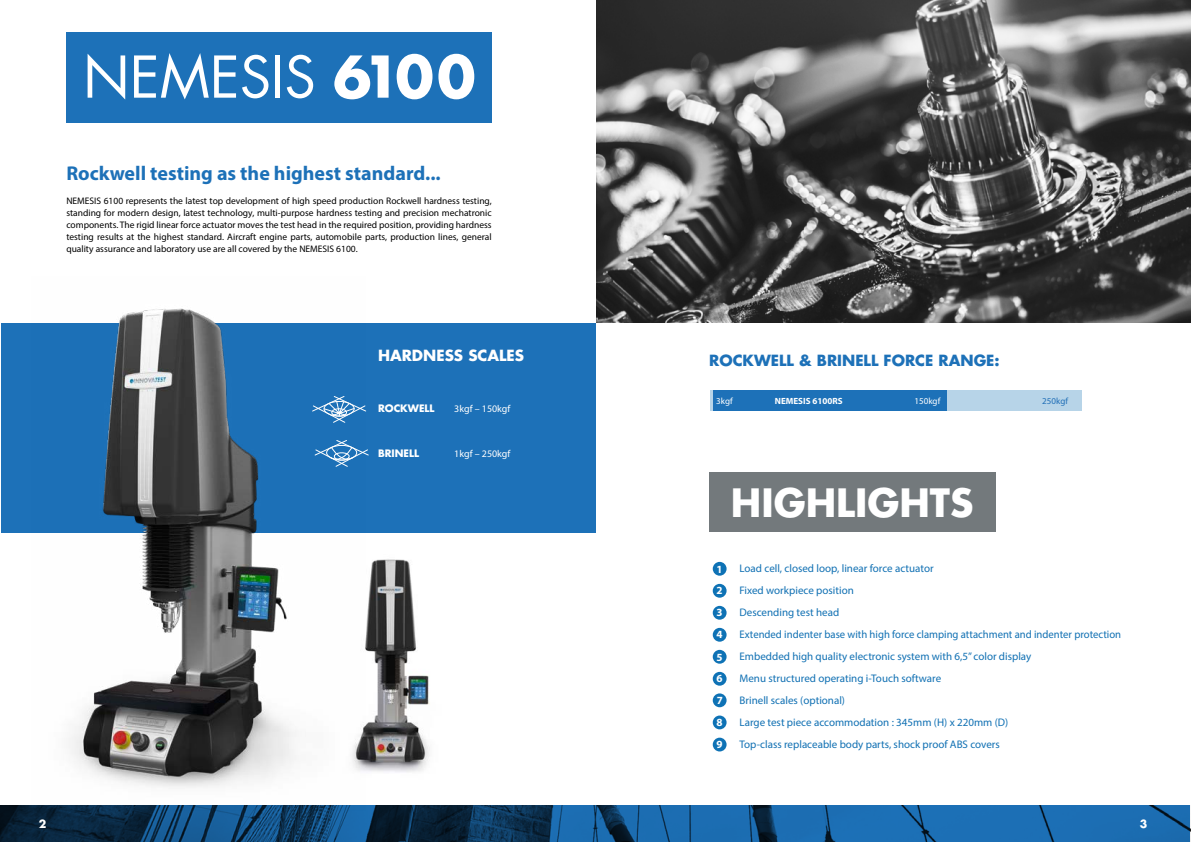
<style>
.page{position:relative;width:1191px;height:842px;background:#fff}
.page>*{position:absolute;margin:0;border:0;box-sizing:border-box;transform-origin:0 0}
.t1{font:56px "Futura CE";color:#fff}
.t2{font:700 38px "Futura";color:#fff}
.t3{font:700 20px "Myriad Pro";color:#1d71b8}
.t4{font:700 15px "Futura";color:#1d71b8}
.t5{font:700 15px "Futura";color:#fff}
.t6{font:11px/22px "Myriad Pro";color:#1070b3}
.t7{font:700 11px/21.8px "Myriad Pro";color:#fff;text-align:justify}
.t8{font:700 11px "Futura";color:#fff}
.t9{font:10px "Myriad Pro";color:#fff}
.t10{font:700 10px "Futura";color:#fff}
.t11{font:9.5px/12px "Myriad Pro";color:#000;text-align:justify}
.t12{font:700 9px "Myriad Pro";color:#fff}
.t13{font:9px "Myriad Pro";color:#fff}
.t14{font:9px "Myriad Pro";color:#206fb7}
.s1{font-family:"Futura";font-weight:700}
</style>
<div class="page">
<img style="left:366px;top:559px;width:64px;height:213px">
<div style="left:1px;top:323px;width:594px;height:209px;background:#1d71b8"></div>
<div style="left:66px;top:32px;width:426px;height:90px;background:#1d71b8"></div>
<div style="left:709px;top:472px;width:286px;height:60px;background:#73797c"></div>
<div style="left:712px;top:562px;width:14px;height:14px;background:#0e72b5;border-radius:50%"></div>
<div style="left:712px;top:584px;width:14px;height:14px;background:#0e72b5;border-radius:50%"></div>
<div style="left:712px;top:606px;width:14px;height:14px;background:#0e72b5;border-radius:50%"></div>
<div style="left:712px;top:628px;width:14px;height:14px;background:#0e72b5;border-radius:50%"></div>
<div style="left:712px;top:650px;width:14px;height:14px;background:#0e72b5;border-radius:50%"></div>
<div style="left:712px;top:672px;width:14px;height:14px;background:#0e72b5;border-radius:50%"></div>
<div style="left:712px;top:693px;width:14px;height:14px;background:#0e72b5;border-radius:50%"></div>
<div style="left:712px;top:715px;width:14px;height:14px;background:#0e72b5;border-radius:50%"></div>
<div style="left:710px;top:390px;width:62px;height:21px;background:#b7d4e8"></div>
<div style="left:826px;top:390px;width:255px;height:21px;background:#b7d4e8"></div>
<div style="left:712px;top:390px;width:234px;height:21px;background:#1d71b8"></div>
<svg style="left:0;top:806px;width:1190px;height:36px;fill:#1b6bae"></svg>
<img style="left:597px;top:0;width:593px;height:323px">
<img style="left:31px;top:308px;width:335px;height:503px">
<svg style="left:314px;top:440px;width:55px;height:27px"></svg>
<div style="left:712px;top:738px;width:14px;height:13px;background:#0e72b5;border-radius:50%"></div>
<h1 class="t1" style="left:83px;top:46px;width:394px">NEMESIS <span class="s1">6100</span></h1>
<h3 class="t3" style="left:66px;top:165px;width:376px">Rockwell testing as the highest standard...</h3>
<p class="t11" style="left:66px;top:195px;width:427px">NEMESIS 6100 represents the latest top development of high speed production Rockwell hardness testing, standing for modern design, latest technology, multi-purpose hardness testing and precision mechatronic components. The rigid linear force actuator moves the test head in the required position, providing hardness testing results at the highest standard. Aircraft engine parts, automobile parts, production lines, general quality assurance and laboratory use are all covered by the NEMESIS 6100.</p>
<h3 class="t5" style="left:378px;top:349px;width:148px">HARDNESS SCALES</h3>
<p class="t10" style="left:378px;top:404px;width:58px">ROCKWELL</p>
<p class="t9" style="left:454px;top:404px;width:58px">3kgf – 150kgf</p>
<p class="t10" style="left:378px;top:449px;width:43px">BRINELL</p>
<p class="t9" style="left:454px;top:449px;width:58px">1kgf – 250kgf</p>
<h3 class="t4" style="left:709px;top:354px;width:292px">ROCKWELL &amp; BRINELL FORCE RANGE:</h3>
<p class="t13" style="left:716px;top:397px;width:18px">3kgf</p>
<p class="t12" style="left:775px;top:398px;width:69px">NEMESIS 6100RS</p>
<p class="t13" style="left:914px;top:397px;width:27px">150kgf</p>
<p class="t14" style="left:1042px;top:397px;width:27px">250kgf</p>
<h2 class="t2" style="left:731px;top:487px;width:244px">HIGHLIGHTS</h2>
<p class="t7" style="left:716px;top:559px;width:8px">1<br>2<br>3<br>4<br>5<br>6<br>7</p>
<p class="t7" style="left:716px;top:712px;width:8px">8</p>
<p class="t7" style="left:716px;top:735px;width:8px">9</p>
<p class="t6" style="left:739px;top:558px;width:383px">Load cell, closed loop, linear force actuator<br>Fixed workpiece position<br>Descending test head<br>Extended indenter base with high force clamping attachment and indenter protection Embedded high quality electronic system with 6,5” color display<br>Menu structured operating i-Touch software<br>Brinell scales (optional)<br>Large test piece accommodation : 345mm (H) x 220mm (D)<br>Top-class replaceable body parts, shock proof ABS covers</p>
<p class="t8" style="left:39px;top:819px;width:9px">2</p>
<p class="t8" style="left:1140px;top:819px;width:9px">3</p>
</div>
